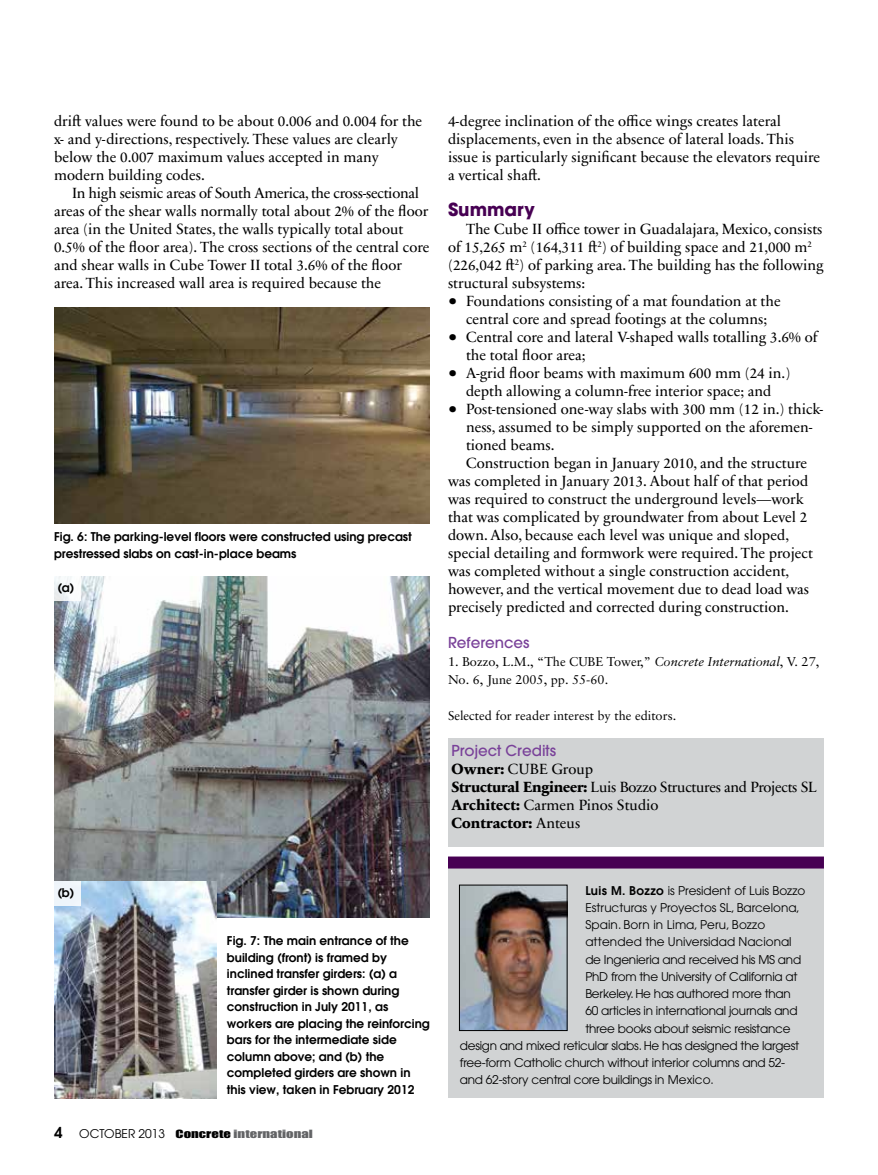
<style>
.page{position:relative;width:878px;height:1175px;background:#fff}
.page>*{position:absolute;margin:0;border:0;box-sizing:border-box;transform-origin:0 0}
.t1{font:700 18px "Avant Garde";color:#470053}
.t2{font:15px/18px "Sabon Next LT Pro";color:#000}
.t3{font:15px/18px "Sabon Next LT Pro";letter-spacing:-.02em;color:#000}
.t4{font:500 15px "Avant Garde";color:#794199}
.t5{font:12.75px/18px "Sabon";color:#000}
.t6{font:600 12px/16.5px "Avant Garde";color:#000}
.t7{font:12px "Avant Garde";letter-spacing:-.02em;color:#000}
.t8{font:12px "Avant Garde";color:#000}
.t9{font:12px "Avant Garde";letter-spacing:.01em;color:#000}
.t10{font:10.5px "Impact MT Std";color:#636466;scale:1.4 1}
.s1{font-family:"Adobe Caslon Pro";font-size:27px}
.s2{font-style:italic}
.s3{font-weight:800}
.s4{font-family:"Avant Garde";font-weight:600;font-size:15px;color:#000}
.s5{font-family:"Avant Garde";font-size:12px;color:#000}
.s6{color:#000}
.s7{font-weight:600}
</style>
<div class="page">
<div style="left:448px;top:868px;width:376px;height:230px;background:#d1d3d4"></div>
<div style="left:448px;top:856px;width:376px;height:12px;background:#470053"></div>
<img style="left:461px;top:887px;width:104px;height:141px">
<div style="left:459px;top:885px;width:108px;height:145px;border:1px solid #000"></div>
<img style="left:54px;top:308px;width:376px;height:216px">
<img style="left:54px;top:576px;width:376px;height:341px">
<img style="left:54px;top:881px;width:163px;height:217px">
<div style="left:448px;top:738px;width:376px;height:108px;background:#d1d3d4"></div>
<div style="left:54px;top:576px;width:26px;height:24px;background:linear-gradient(to right,#eaeff2,#fefefe)"></div>
<div style="left:54px;top:881px;width:26px;height:25px;background:#eff5fb"></div>
<p class="t2" style="left:54px;top:111px;width:370px">drift values were found to be about 0.006 and 0.004 for the x- and y-directions, respectively. These values are clearly below the 0.007 maximum values accepted in many modern building codes.</p>
<p class="t2" style="left:54px;top:183px;width:377px;text-indent:18px">In high seismic areas of South America, the cross-sectional areas of the shear walls normally total about 2% of the floor area (in the United States, the walls typically total about 0.5% of the floor area). The cross sections of the central core and shear walls in Cube Tower II total 3.6% of the floor area. This increased wall area is required because the</p>
<p class="t6" style="left:54px;top:528px;width:359px">Fig. 6: The parking-level floors were constructed using precast prestressed slabs on cast-in-place beams</p>
<p class="t6" style="left:57px;top:579px;width:19px">(a)</p>
<p class="t2" style="left:448px;top:111px;width:374px">4-degree inclination of the office wings creates lateral displacements, even in the absence of lateral loads. This issue is particularly significant because the elevators require a vertical shaft.</p>
<p class="t1" style="left:448px;top:198px;width:88px">Summary</p>
<p class="t2" style="left:448px;top:219px;width:377px;text-indent:18px">The Cube II office tower in Guadalajara, Mexico, consists of 15,265 m<sup>2</sup> (164,311 ft<sup>2</sup>) of building space and 21,000 m<sup>2 </sup>(226,042 ft<sup>2</sup>) of parking area. The building has the following structural subsystems:</p>
<p class="t2" style="left:448px;top:291px;width:334px;text-align:center"><span class="s1">•</span> Foundations consisting of a mat foundation at the central core and spread footings at the columns;</p>
<p class="t2" style="left:466px;top:327px;width:353px;text-indent:-18px"><span class="s1">•</span> Central core and lateral V-shaped walls totalling 3.6% of the total floor area;</p>
<p class="t2" style="left:448px;top:363px;width:344px;text-align:center"><span class="s1">•</span> A-grid floor beams with maximum 600 mm (24 in.) depth allowing a column-free interior space; and</p>
<p class="t2" style="left:448px;top:399px;width:377px"><span class="s1">•</span> Post-tensioned one-way slabs with 300 mm (12 in.) thick-</p>
<p class="t2" style="left:466px;top:417px;width:348px">ness, assumed to be simply supported on the aforemen-</p>
<p class="t2" style="left:466px;top:435px;width:90px">tioned beams.</p>
<p class="t2" style="left:466px;top:453px;width:343px">Construction began in January 2010, and the structure</p>
<p class="t2" style="left:448px;top:471px;width:362px">was completed in January 2013. About half of that period</p>
<p class="t2" style="left:448px;top:489px;width:357px">was required to construct the underground levels—work</p>
<p class="t2" style="left:448px;top:507px;width:361px">that was complicated by groundwater from about Level 2</p>
<p class="t2" style="left:448px;top:525px;width:343px">down. Also, because each level was unique and sloped,</p>
<p class="t2" style="left:448px;top:543px;width:366px">special detailing and formwork were required. The project</p>
<p class="t2" style="left:448px;top:561px;width:343px">was completed without a single construction accident,</p>
<p class="t2" style="left:448px;top:579px;width:362px">however, and the vertical movement due to dead load was</p>
<p class="t2" style="left:448px;top:597px;width:342px">precisely predicted and corrected during construction.</p>
<p class="t4" style="left:448px;top:633px;width:83px">References</p>
<p class="t5" style="left:448px;top:652px;width:373px">1. Bozzo, L.M., “The CUBE Tower,” <span class="s2">Concrete International</span>, V. 27,<br>No. 6, June 2005, pp. 55-60.</p>
<p class="t5" style="left:448px;top:706px;width:230px">Selected for reader interest by the editors.</p>
<p class="t4" style="left:451px;top:741px;width:106px">Project Credits</p>
<p class="t3" style="left:451px;top:759px;width:367px"><span class="s3">Owner:</span> CUBE Group<br><span class="s3">Structural Engineer:</span> Luis Bozzo Structures and Projects SL<br><span class="s3">Architect:</span> Carmen Pinos Studio<br><span class="s3">Contractor:</span> Anteus</p>
<p class="t6" style="left:57px;top:884px;width:19px">(b)</p>
<p class="t6" style="left:227px;top:932px;width:204px">Fig. 7: The main entrance of the building (front) is framed by inclined transfer girders: (a) a transfer girder is shown during construction in July 2011, as workers are placing the reinforcing bars for the intermediate side column above; and (b) the completed girders are shown in this view, taken in February 2012</p>
<p class="t10" style="left:54px;top:1126px;width:186px"><span class="s4">4</span> <span class="s5">Octo ber 2013</span> <span class="s6">Concrete</span> international</p>
<p class="t8" style="left:585px;top:883px;width:221px"><span class="s7">Luis M. Bozzo</span> is President of Luis Bozzo</p>
<p class="t8" style="left:585px;top:900px;width:216px">Estructuras y Proyectos SL, Barcelona,</p>
<p class="t9" style="left:585px;top:917px;width:181px">Spain. Born in Lima, Peru, Bozzo</p>
<p class="t8" style="left:585px;top:934px;width:208px">attended the Universidad Nacional</p>
<p class="t7" style="left:585px;top:952px;width:217px">de Ingenieria and received his MS and</p>
<p class="t7" style="left:585px;top:969px;width:214px">PhD from the University of California at</p>
<p class="t7" style="left:585px;top:986px;width:207px">Berkeley. He has authored more than</p>
<p class="t7" style="left:585px;top:1003px;width:214px">60 articles in international journals and</p>
<p class="t7" style="left:585px;top:1021px;width:207px">three books about seismic resistance</p>
<p class="t7" style="left:460px;top:1038px;width:341px">design and mixed reticular slabs. He has designed the largest</p>
<p class="t7" style="left:460px;top:1055px;width:327px">free-form Catholic church without interior columns and 52-</p>
<p class="t7" style="left:460px;top:1072px;width:255px">and 62-story central core buildings in Mexico.</p>
</div>
